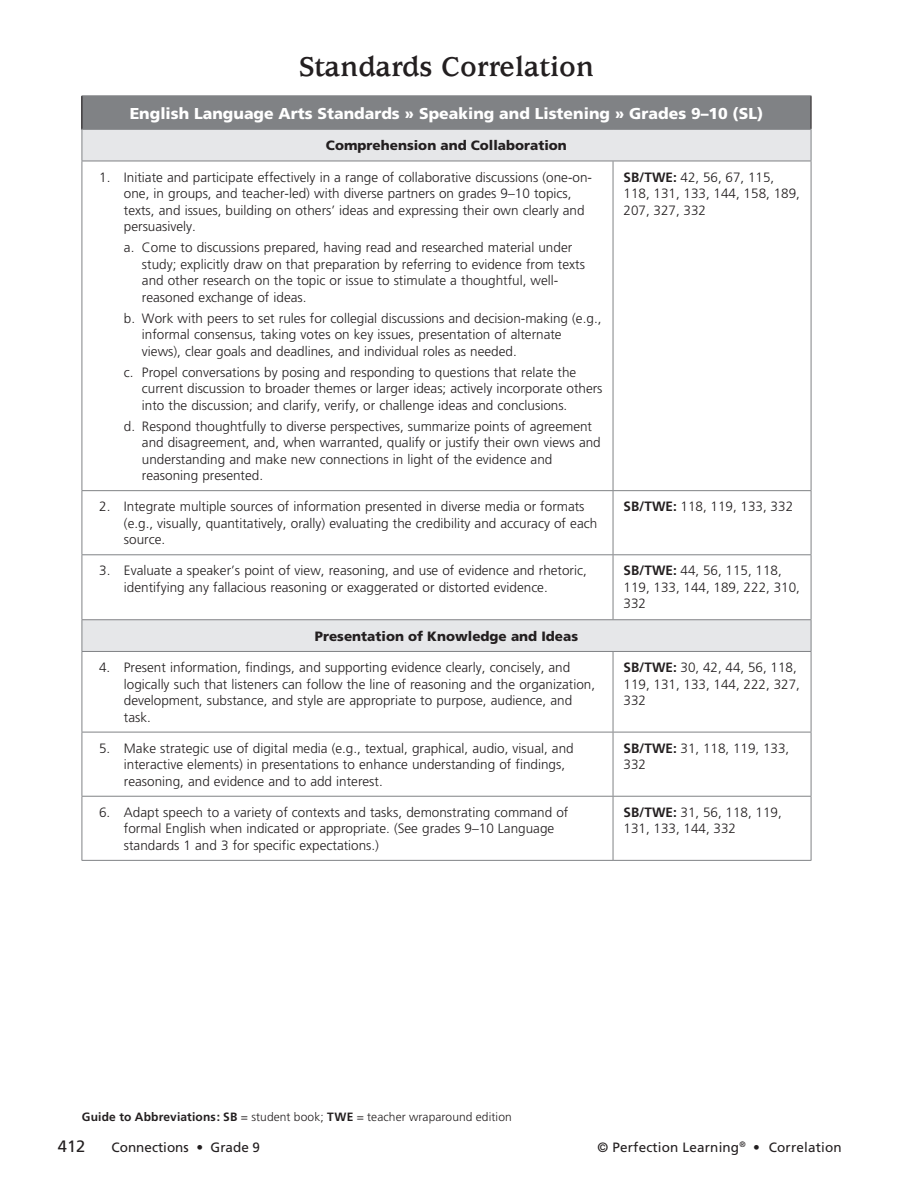
<style>
.page{position:relative;width:920px;height:1190px;background:#fff}
.page>*{position:absolute;margin:0;border:0;box-sizing:border-box;transform-origin:0 0}
.t1{font:700 30px "Usherwood";color:#231f20}
.t2{font:16.5px "Frutiger";color:#231f20}
.t3{font:900 15.75px "Frutiger";color:#fff}
.t4{font:300 13.5px/16.5px "Frutiger";color:#231f20}
.t5{font:900 13.5px "Frutiger";color:#231f20}
.t6{font:13.5px "Frutiger";letter-spacing:.01em;color:#231f20}
.t7{font:300 12px "Frutiger";letter-spacing:.005em;color:#231f20}
.s1{font-weight:700}
</style>
<div class="page">
<div style="left:82px;top:96px;width:729px;height:33px;background:#808285"></div>
<svg style="left:83px;top:130px;width:728px;height:521px"></svg>
<hr style="left:613px;top:161px;width:1px;height:329px;background:#808285">
<hr style="left:82px;top:490px;width:531px;height:1px;background:#808285">
<hr style="left:613px;top:490px;width:198px;height:1px;background:#808285">
<hr style="left:613px;top:491px;width:1px;height:63px;background:#808285">
<hr style="left:82px;top:554px;width:531px;height:1px;background:#808285">
<hr style="left:613px;top:554px;width:198px;height:1px;background:#808285">
<hr style="left:613px;top:555px;width:1px;height:64px;background:#808285">
<hr style="left:613px;top:652px;width:1px;height:80px;background:#808285">
<hr style="left:82px;top:732px;width:531px;height:1px;background:#808285">
<hr style="left:613px;top:732px;width:198px;height:1px;background:#808285">
<hr style="left:613px;top:732px;width:1px;height:64px;background:#808285">
<hr style="left:82px;top:796px;width:531px;height:1px;background:#808285">
<hr style="left:613px;top:796px;width:198px;height:1px;background:#808285">
<hr style="left:613px;top:796px;width:1px;height:64px;background:#808285">
<hr style="left:82px;top:161px;width:1px;height:329px;background:#808285">
<hr style="left:811px;top:161px;width:1px;height:329px;background:#808285">
<hr style="left:82px;top:491px;width:1px;height:63px;background:#808285">
<hr style="left:811px;top:491px;width:1px;height:63px;background:#808285">
<hr style="left:82px;top:555px;width:1px;height:64px;background:#808285">
<hr style="left:811px;top:555px;width:1px;height:64px;background:#808285">
<hr style="left:82px;top:652px;width:1px;height:80px;background:#808285">
<hr style="left:811px;top:652px;width:1px;height:80px;background:#808285">
<hr style="left:82px;top:732px;width:1px;height:64px;background:#808285">
<hr style="left:811px;top:732px;width:1px;height:64px;background:#808285">
<hr style="left:82px;top:796px;width:1px;height:64px;background:#808285">
<hr style="left:811px;top:796px;width:1px;height:64px;background:#808285">
<hr style="left:82px;top:95px;width:531px;height:1px;background:#808285">
<hr style="left:613px;top:95px;width:198px;height:1px;background:#808285">
<hr style="left:82px;top:96px;width:1px;height:33px;background:#231f20">
<hr style="left:811px;top:96px;width:1px;height:33px;background:#231f20">
<hr style="left:82px;top:129px;width:531px;height:1px;background:#808285">
<hr style="left:82px;top:130px;width:1px;height:31px;background:#808285">
<hr style="left:613px;top:129px;width:198px;height:1px;background:#808285">
<hr style="left:811px;top:130px;width:1px;height:31px;background:#808285">
<hr style="left:82px;top:161px;width:531px;height:1px;background:#808285">
<hr style="left:613px;top:161px;width:198px;height:1px;background:#808285">
<hr style="left:82px;top:619px;width:531px;height:1px;background:#808285">
<hr style="left:82px;top:620px;width:1px;height:31px;background:#808285">
<hr style="left:613px;top:619px;width:198px;height:1px;background:#808285">
<hr style="left:811px;top:620px;width:1px;height:31px;background:#808285">
<hr style="left:82px;top:651px;width:531px;height:1px;background:#808285">
<hr style="left:613px;top:651px;width:198px;height:1px;background:#808285">
<hr style="left:82px;top:860px;width:531px;height:1px;background:#808285">
<hr style="left:613px;top:860px;width:198px;height:1px;background:#808285">
<h1 class="t1" style="left:299px;top:50px;width:296px">Standards Correlation</h1>
<p class="t3" style="left:130px;top:104px;width:635px">English Language Arts Standards » Speaking and Listening » Grades 9–10 (SL)</p>
<p class="t5" style="left:326px;top:138px;width:242px">Comprehension and Collaboration</p>
<p class="t4" style="left:124px;top:169px;width:470px;text-indent:-25px">1. Initiate and participate effectively in a range of collaborative discussions (one-on&shy;one, in groups, and teacher-led) with diverse partners on grades 9–10 topics, texts, and issues, building on others’ ideas and expressing their own clearly and persuasively.</p>
<p class="t4" style="left:142px;top:239px;width:444px;text-indent:-18px">a. Come to discussions prepared, having read and researched material under study; explicitly draw on that preparation by referring to evidence from texts and other research on the topic or issue to stimulate a thoughtful, well&shy;reasoned exchange of ideas.</p>
<p class="t4" style="left:142px;top:310px;width:461px;text-indent:-18px">b. Work with peers to set rules for collegial discussions and decision-making (e.g., informal consensus, taking votes on key issues, presentation of alternate views), clear goals and deadlines, and individual roles as needed.</p>
<p class="t4" style="left:142px;top:364px;width:462px;text-indent:-18px">c. Propel conversations by posing and responding to questions that relate the current discussion to broader themes or larger ideas; actively incorporate others into the discussion; and clarify, verify, or challenge ideas and conclusions.</p>
<p class="t4" style="left:142px;top:418px;width:460px;text-indent:-18px">d. Respond thoughtfully to diverse perspectives, summarize points of agreement and disagreement, and, when warranted, qualify or justify their own views and understanding and make new connections in light of the evidence and reasoning presented.</p>
<p class="t4" style="left:623px;top:169px;width:178px"><span class="s1">SB/TWE:</span> 42, 56, 67, 115,<br>118, 131, 133, 144, 158, 189,<br>207, 327, 332</p>
<p class="t4" style="left:124px;top:498px;width:475px;text-indent:-25px">2. Integrate multiple sources of information presented in diverse media or formats (e.g., visually, quantitatively, orally) evaluating the credibility and accuracy of each source.</p>
<p class="t4" style="left:623px;top:498px;width:171px"><span class="s1">SB/TWE:</span> 118, 119, 133, 332</p>
<p class="t4" style="left:124px;top:563px;width:464px;text-indent:-25px">3. Evaluate a speaker’s point of view, reasoning, and use of evidence and rhetoric, identifying any fallacious reasoning or exaggerated or distorted evidence.</p>
<p class="t4" style="left:623px;top:563px;width:178px"><span class="s1">SB/TWE:</span> 44, 56, 115, 118,<br>119, 133, 144, 189, 222, 310,<br>332</p>
<p class="t5" style="left:315px;top:628px;width:265px">Presentation of Knowledge and Ideas</p>
<p class="t4" style="left:124px;top:659px;width:473px;text-indent:-25px">4. Present information, findings, and supporting evidence clearly, concisely, and logically such that listeners can follow the line of reasoning and the organization, development, substance, and style are appropriate to purpose, audience, and task.</p>
<p class="t4" style="left:623px;top:659px;width:178px"><span class="s1">SB/TWE:</span> 30, 42, 44, 56, 118,<br>119, 131, 133, 144, 222, 327,<br>332</p>
<p class="t4" style="left:124px;top:740px;width:451px;text-indent:-25px">5. Make strategic use of digital media (e.g., textual, graphical, audio, visual, and interactive elements) in presentations to enhance understanding of findings, reasoning, and evidence and to add interest.</p>
<p class="t4" style="left:623px;top:740px;width:167px"><span class="s1">SB/TWE:</span> 31, 118, 119, 133,<br>332</p>
<p class="t4" style="left:124px;top:804px;width:446px;text-indent:-25px">6. Adapt speech to a variety of contexts and tasks, demonstrating command of formal English when indicated or appropriate. (See grades 9–10 Language standards 1 and 3 for specific expectations.)</p>
<p class="t4" style="left:623px;top:804px;width:160px"><span class="s1">SB/TWE:</span> 31, 56, 118, 119,<br>131, 133, 144, 332</p>
<p class="t7" style="left:82px;top:1110px;width:431px"><span class="s1">Guide to Abbreviations: SB</span> = student book; <span class="s1">TWE</span> = teacher wraparound edition</p>
<p class="t2" style="left:58px;top:1136px;width:29px">412</p>
<p class="t6" style="left:112px;top:1139px;width:150px">Connections • Grade 9</p>
<p class="t6" style="left:598px;top:1139px;width:246px">© Perfection Learning<sup>®</sup> • Correlation</p>
</div>
